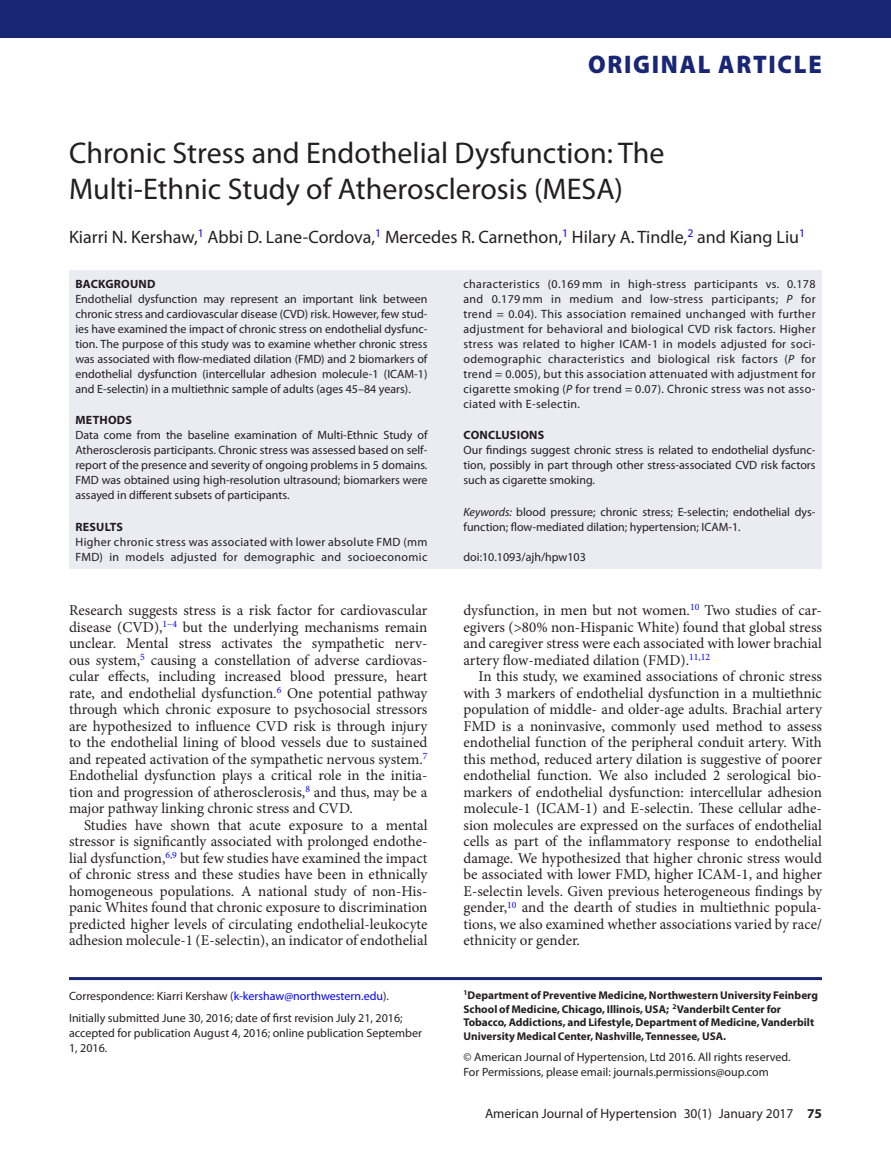
<style>
.page{position:relative;width:891px;height:1175px;background:#fff}
.page>*{position:absolute;margin:0;border:0;box-sizing:border-box;transform-origin:0 0}
.t1{font:30px/36px "Myriad Pro";color:#231f20}
.t2{font:900 25.5px "Myriad Pro";letter-spacing:.07em;color:#192575;scale:.95 1}
.t3{font:18px "Myriad Pro";color:#231f20}
.t4{font:15px/16.5px "Minion Pro";color:#231f20;text-align:justify}
.t5{font:13.5px "Myriad Pro";color:#231f20}
.t6{font:12px/15px "Myriad Pro";color:#231f20;text-align:justify}
.t7{font:12px/15px "Myriad Pro";letter-spacing:.03em;color:#231f20}
.t8{font:700 12px "Myriad Pro";letter-spacing:.02em;color:#231f20}
.t9{font:700 11.25px/13.5px "Myriad Pro";color:#231f20}
.s1{font-style:italic}
.s2{color:#00f}
.s3{font-weight:700}
</style>
<div class="page">
<div style="left:0;top:0;width:891px;height:38px;background:#192575"></div>
<div style="left:69px;top:270px;width:753px;height:298px;background:#ebebf4"></div>
<hr style="left:69px;top:977px;width:753px;height:3px;background:#192575">
<h2 class="t2" style="left:588px;top:50px;width:247px">ORIGINAL ARTICLE</h2>
<h1 class="t1" style="left:69px;top:135px;width:597px">Chronic Stress and Endothelial Dysfunction: The<br>Multi-Ethnic Study of Atherosclerosis (MESA)</h1>
<p class="t3" style="left:69px;top:225px;width:738px">Kiarri N. Kershaw,<sup>1</sup> Abbi D. Lane-Cordova,<sup>1</sup> Mercedes R. Carnethon,<sup>1</sup> Hilary A. Tindle,<sup>2</sup> and Kiang Liu<sup>1</sup></p>
<p class="t8" style="left:75px;top:276px;width:82px">BACKGROUND</p>
<p class="t6" style="left:75px;top:291px;width:354px">Endothelial dysfunction may represent an important link between chronic stress and cardiovascular disease (CVD) risk. However, few stud&shy;ies have examined the impact of chronic stress on endothelial dysfunc&shy;tion. The purpose of this study was to examine whether chronic stress was associated with flow-mediated dilation (FMD) and 2 biomarkers of endothelial dysfunction (intercellular adhesion molecule-1 (ICAM-1) and E-selectin) in a multiethnic sample of adults (ages 45–84 years).</p>
<p class="t8" style="left:75px;top:412px;width:58px">METHODS</p>
<p class="t6" style="left:75px;top:427px;width:354px">Data come from the baseline examination of Multi-Ethnic Study of Atherosclerosis participants. Chronic stress was assessed based on self&shy;report of the presence and severity of ongoing problems in 5 domains.<br>FMD was obtained using high-resolution ultrasound; biomarkers were assayed in different subsets of participants.</p>
<p class="t8" style="left:75px;top:519px;width:49px">RESULTS</p>
<p class="t7" style="left:75px;top:534px;width:354px">Higher chronic stress was associated with lower absolute FMD (mm<br>FMD) in models adjusted for demographic and socioeconomic</p>
<p class="t6" style="left:463px;top:276px;width:354px">characteristics (0.169 mm in high-stress participants vs. 0.178 and 0.179 mm in medium and low-stress participants; <span class="s1">P</span> for trend = 0.04). This association remained unchanged with further adjustment for behavioral and biological CVD risk factors. Higher stress was related to higher ICAM-1 in models adjusted for soci&shy;odemographic characteristics and biological risk factors (<span class="s1">P</span> for trend = 0.005), but this association attenuated with adjustment for cigarette smoking (<span class="s1">P</span> for trend = 0.07). Chronic stress was not asso&shy;ciated with E-selectin.</p>
<p class="t8" style="left:464px;top:427px;width:82px">CONCLUSIONS</p>
<p class="t6" style="left:463px;top:442px;width:354px">Our findings suggest chronic stress is related to endothelial dysfunc&shy;tion, possibly in part through other stress-associated CVD risk factors such as cigarette smoking.</p>
<p class="t6" style="left:463px;top:504px;width:354px"><span class="s1">Keywords:</span> blood pressure; chronic stress; E-selectin; endothelial dys&shy;function; flow-mediated dilation; hypertension; ICAM-1.</p>
<p class="t6" style="left:463px;top:549px;width:124px">doi:10.1093/ajh/hpw103</p>
<p class="t4" style="left:69px;top:602px;width:360px">Research suggests stress is a risk factor for cardiovascular disease (CVD),<sup>1–4</sup> but the underlying mechanisms remain unclear. Mental stress activates the sympathetic nerv&shy;ous system,<sup>5</sup> causing a constellation of adverse cardiovas&shy;cular effects, including increased blood pressure, heart rate, and endothelial dysfunction.<sup>6</sup> One potential pathway through which chronic exposure to psychosocial stressors are hypothesized to influence CVD risk is through injury to the endothelial lining of blood vessels due to sustained and repeated activation of the sympathetic nervous system.<sup>7<br></sup>Endothelial dysfunction plays a critical role in the initia&shy;tion and progression of atherosclerosis,<sup>8</sup> and thus, may be a major pathway linking chronic stress and CVD.</p>
<p class="t4" style="left:69px;top:816px;width:360px;text-indent:15px">Studies have shown that acute exposure to a mental stressor is significantly associated with prolonged endothe&shy;lial dysfunction,<sup>6</sup><sup>,</sup><sup>9</sup> but few studies have examined the impact of chronic stress and these studies have been in ethnically homogeneous populations. A national study of non-His&shy;panic Whites found that chronic exposure to discrimination predicted higher levels of circulating endothelial-leukocyte adhesion molecule-1 (E-selectin), an indicator of endothelial</p>
<p class="t6" style="left:69px;top:984px;width:335px;line-height:22.5px">Correspondence: Kiarri Kershaw (<span class="s2">k-kershaw@northwestern.edu</span>).<br>Initially submitted June 30, 2016; date of first revision July 21, 2016;</p>
<p class="t6" style="left:69px;top:1025px;width:354px">accepted for publication August 4, 2016; online publication September<br>1, 2016.</p>
<p class="t4" style="left:463px;top:602px;width:360px">dysfunction, in men but not women.<sup>10</sup> Two studies of car&shy;egivers (&gt;80% non-Hispanic White) found that global stress and caregiver stress were each associated with lower brachial artery flow-mediated dilation (FMD).<sup>11</sup><sup>,</sup><sup>12</sup></p>
<p class="t4" style="left:463px;top:668px;width:360px;text-indent:15px">In this study, we examined associations of chronic stress with 3 markers of endothelial dysfunction in a multiethnic population of middle- and older-age adults. Brachial artery FMD is a noninvasive, commonly used method to assess endothelial function of the peripheral conduit artery. With this method, reduced artery dilation is suggestive of poorer endothelial function. We also included 2 serological bio&shy;markers of endothelial dysfunction: intercellular adhesion molecule-1 (ICAM-1) and E-selectin. These cellular adhe&shy;sion molecules are expressed on the surfaces of endothelial cells as part of the inflammatory response to endothelial damage. We hypothesized that higher chronic stress would be associated with lower FMD, higher ICAM-1, and higher E-selectin levels. Given previous heterogeneous findings by gender,<sup>10</sup> and the dearth of studies in multiethnic popula&shy;tions, we also examined whether associations varied by race/ ethnicity or gender.</p>
<p class="t9" style="left:463px;top:988px;width:356px"><sup>1</sup>Department of Preventive Medicine, Northwestern University Feinberg School of Medicine, Chicago, Illinois, USA; <sup>2</sup>Vanderbilt Center for Tobacco, Addictions, and Lifestyle, Department of Medicine, Vanderbilt University Medical Center, Nashville, Tennessee, USA.</p>
<p class="t6" style="left:463px;top:1049px;width:329px">© American Journal of Hypertension, Ltd 2016. All rights reserved.<br>For Permissions, please email: journals.permissions@oup.com</p>
<p class="t5" style="left:485px;top:1105px;width:338px">American Journal of Hypertension 30(1) January 2017 <span class="s3">75</span></p>
</div>
